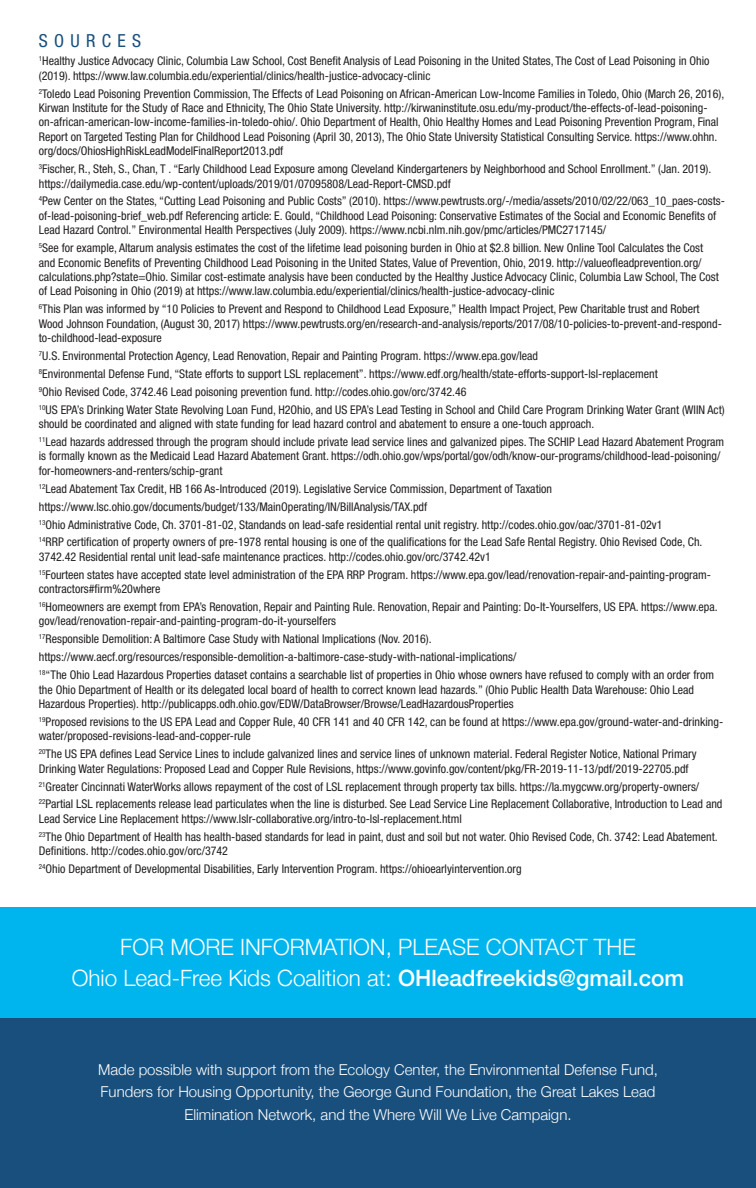
<style>
.page{position:relative;width:756px;height:1188px;background:#fff}
.page>*{position:absolute;margin:0;border:0;box-sizing:border-box;transform-origin:0 0}
.t1{font:300 22.5px/31.5px "Helvetica Neue";color:#fff;text-align:center}
.t2{font:condensed 18px "Helvetica Neue LT Pro";letter-spacing:.35em;color:#194f7c}
.t3{font:300 15px/22.5px "Helvetica Neue";color:#fff;text-align:center}
.t4{font:condensed 12px/14.4px "Helvetica Neue LT Pro";color:#231f20}
.s1{font-weight:500}
</style>
<div class="page">
<div style="left:0;top:962px;width:756px;height:226px;background:#194f7c"></div>
<div style="left:0;top:907px;width:756px;height:110px;background:#00b5ed"></div>
<h2 class="t2" style="left:39px;top:31px;width:104px">SOURCES</h2>
<p class="t4" style="left:39px;top:54px;width:672px"><sup>1</sup>Healthy Justice Advocacy Clinic, Columbia Law School, Cost Benefit Analysis of Lead Poisoning in the United States, The Cost of Lead Poisoning in Ohio (2019). https://www.law.columbia.edu/experiential/clinics/health-justice-advocacy-clinic</p>
<p class="t4" style="left:39px;top:86px;width:687px"><sup>2</sup>Toledo Lead Poisoning Prevention Commission, The Effects of Lead Poisoning on African-American Low-Income Families in Toledo, Ohio (March 26, 2016), Kirwan Institute for the Study of Race and Ethnicity, The Ohio State University. http://kirwaninstitute.osu.edu/my-product/the-effects-of-lead-poisoning&shy;on-african-american-low-income-families-in-toledo-ohio/. Ohio Department of Health, Ohio Healthy Homes and Lead Poisoning Prevention Program, Final Report on Targeted Testing Plan for Childhood Lead Poisoning (April 30, 2013), The Ohio State University Statistical Consulting Service. https://www.ohhn. org/docs/OhiosHighRiskLeadModelFinalReport2013.pdf</p>
<p class="t4" style="left:39px;top:162px;width:674px"><sup>3</sup>Fischer, R., Steh, S., Chan, T . “Early Childhood Lead Exposure among Cleveland Kindergarteners by Neighborhood and School Enrollment.” (Jan. 2019). https://dailymedia.case.edu/wp-content/uploads/2019/01/07095808/Lead-Report-CMSD.pdf</p>
<p class="t4" style="left:39px;top:194px;width:688px"><sup>4</sup>Pew Center on the States, “Cutting Lead Poisoning and Public Costs” (2010). https://www.pewtrusts.org/-/media/assets/2010/02/22/063_10_paes-costs&shy;of-lead-poisoning-brief_web.pdf Referencing article: E. Gould, “Childhood Lead Poisoning: Conservative Estimates of the Social and Economic Benefits of<br>Lead Hazard Control.” Environmental Health Perspectives (July 2009). https://www.ncbi.nlm.nih.gov/pmc/articles/PMC2717145/</p>
<p class="t4" style="left:39px;top:241px;width:681px"><sup>5</sup>See for example, Altarum analysis estimates the cost of the lifetime lead poisoning burden in Ohio at $2.8 billion. New Online Tool Calculates the Cost and Economic Benefits of Preventing Childhood Lead Poisoning in the United States, Value of Prevention, Ohio, 2019. http://valueofleadprevention.org/ calculations.php?state=Ohio. Similar cost-estimate analysis have been conducted by the Healthy Justice Advocacy Clinic, Columbia Law School, The Cost of Lead Poisoning in Ohio (2019) at https://www.law.columbia.edu/experiential/clinics/health-justice-advocacy-clinic</p>
<p class="t4" style="left:39px;top:302px;width:685px"><sup>6</sup>This Plan was informed by “10 Policies to Prevent and Respond to Childhood Lead Exposure,” Health Impact Project, Pew Charitable trust and Robert<br>Wood Johnson Foundation, (August 30, 2017) https://www.pewtrusts.org/en/research-and-analysis/reports/2017/08/10-policies-to-prevent-and-respond&shy;to-childhood-lead-exposure</p>
<p class="t4" style="left:39px;top:347px;width:687px;line-height:17.9px"><sup>7</sup>U.S. Environmental Protection Agency, Lead Renovation, Repair and Painting Program. https://www.epa.gov/lead<br><sup>8</sup>Environmental Defense Fund, “State efforts to support LSL replacement”. https://www.edf.org/health/state-efforts-support-lsl-replacement<br><sup>9</sup>Ohio Revised Code, 3742.46 Lead poisoning prevention fund. http://codes.ohio.gov/orc/3742.46<br><sup>10</sup>US EPA’s Drinking Water State Revolving Loan Fund, H2Ohio, and US EPA’s Lead Testing in School and Child Care Program Drinking Water Grant (WIIN Act)</p>
<p class="t4" style="left:39px;top:415px;width:687px;line-height:17.9px">should be coordinated and aligned with state funding for lead hazard control and abatement to ensure a one-touch approach.<br><sup>11</sup>Lead hazards addressed through the program should include private lead service lines and galvanized pipes. The SCHIP Lead Hazard Abatement Program</p>
<p class="t4" style="left:39px;top:449px;width:683px">is formally known as the Medicaid Lead Hazard Abatement Grant. https://odh.ohio.gov/wps/portal/gov/odh/know-our-programs/childhood-lead-poisoning/ for-homeowners-and-renters/schip-grant</p>
<p class="t4" style="left:39px;top:479px;width:665px;line-height:17.9px"><sup>12</sup>Lead Abatement Tax Credit, HB 166 As-Introduced (2019). Legislative Service Commission, Department of Taxation https://www.lsc.ohio.gov/documents/budget/133/MainOperating/IN/BillAnalysis/TAX.pdf<br><sup>13</sup>Ohio Administrative Code, Ch. 3701-81-02, Standands on lead-safe residential rental unit registry. http://codes.ohio.gov/oac/3701-81-02v1<br><sup>14</sup>RRP certification of property owners of pre-1978 rental housing is one of the qualifications for the Lead Safe Rental Registry. Ohio Revised Code, Ch.</p>
<p class="t4" style="left:39px;top:548px;width:674px;line-height:17.9px">3742.42 Residential rental unit lead-safe maintenance practices. http://codes.ohio.gov/orc/3742.42v1<br><sup>15</sup>Fourteen states have accepted state level administration of the EPA RRP Program. https://www.epa.gov/lead/renovation-repair-and-painting-program-</p>
<p class="t4" style="left:39px;top:580px;width:680px;line-height:17.9px">contractors#firm%20where<br><sup>16</sup>Homeowners are exempt from EPA’s Renovation, Repair and Painting Rule. Renovation, Repair and Painting: Do-It-Yourselfers, US EPA. https://www.epa.</p>
<p class="t4" style="left:39px;top:612px;width:677px;line-height:17.9px">gov/lead/renovation-repair-and-painting-program-do-it-yourselfers<br><sup>17</sup>Responsible Demolition: A Baltimore Case Study with National Implications (Nov. 2016). https://www.aecf.org/resources/responsible-demolition-a-baltimore-case-study-with-national-implications/<br><sup>18</sup>“The Ohio Lead Hazardous Properties dataset contains a searchable list of properties in Ohio whose owners have refused to comply with an order from</p>
<p class="t4" style="left:39px;top:682px;width:657px">the Ohio Department of Health or its delegated local board of health to correct known lead hazards.” (Ohio Public Health Data Warehouse: Ohio Lead<br>Hazardous Properties). http://publicapps.odh.ohio.gov/EDW/DataBrowser/Browse/LeadHazardousProperties</p>
<p class="t4" style="left:39px;top:714px;width:686px"><sup>19</sup>Proposed revisions to the US EPA Lead and Copper Rule, 40 CFR 141 and 40 CFR 142, can be found at https://www.epa.gov/ground-water-and-drinking&shy;water/proposed-revisions-lead-and-copper-rule</p>
<p class="t4" style="left:39px;top:747px;width:659px"><sup>20</sup>The US EPA defines Lead Service Lines to include galvanized lines and service lines of unknown material. Federal Register Notice, National Primary<br>Drinking Water Regulations: Proposed Lead and Copper Rule Revisions, https://www.govinfo.gov/content/pkg/FR-2019-11-13/pdf/2019-22705.pdf</p>
<p class="t4" style="left:39px;top:777px;width:685px;line-height:17.9px"><sup>21</sup>Greater Cincinnati WaterWorks allows repayment of the cost of LSL replacement through property tax bills. https://la.mygcww.org/property-owners/<br><sup>22</sup>Partial LSL replacements release lead particulates when the line is disturbed. See Lead Service Line Replacement Collaborative, Introduction to Lead and</p>
<p class="t4" style="left:39px;top:810px;width:680px;line-height:17.9px">Lead Service Line Replacement https://www.lslr-collaborative.org/intro-to-lsl-replacement.html<br><sup>23</sup>The Ohio Department of Health has health-based standards for lead in paint, dust and soil but not water. Ohio Revised Code, Ch. 3742: Lead Abatement.</p>
<p class="t4" style="left:39px;top:842px;width:484px;line-height:17.9px">Definitions. http://codes.ohio.gov/orc/3742<br><sup>24</sup>Ohio Department of Developmental Disabilities, Early Intervention Program. https://ohioearlyintervention.org</p>
<h1 class="t1" style="left:72px;top:929px;width:614px">FOR MORE INFORMATION, PLEASE CONTACT THE<br>Ohio Lead-Free Kids Coalition at: <span class="s1">OHleadfreekids@gmail.com</span></h1>
<p class="t3" style="left:98px;top:1057px;width:561px">Made possible with support from the Ecology Center, the Environmental Defense Fund,<br>Funders for Housing Opportunity, the George Gund Foundation, the Great Lakes Lead<br>Elimination Network, and the Where Will We Live Campaign.</p>
</div>
